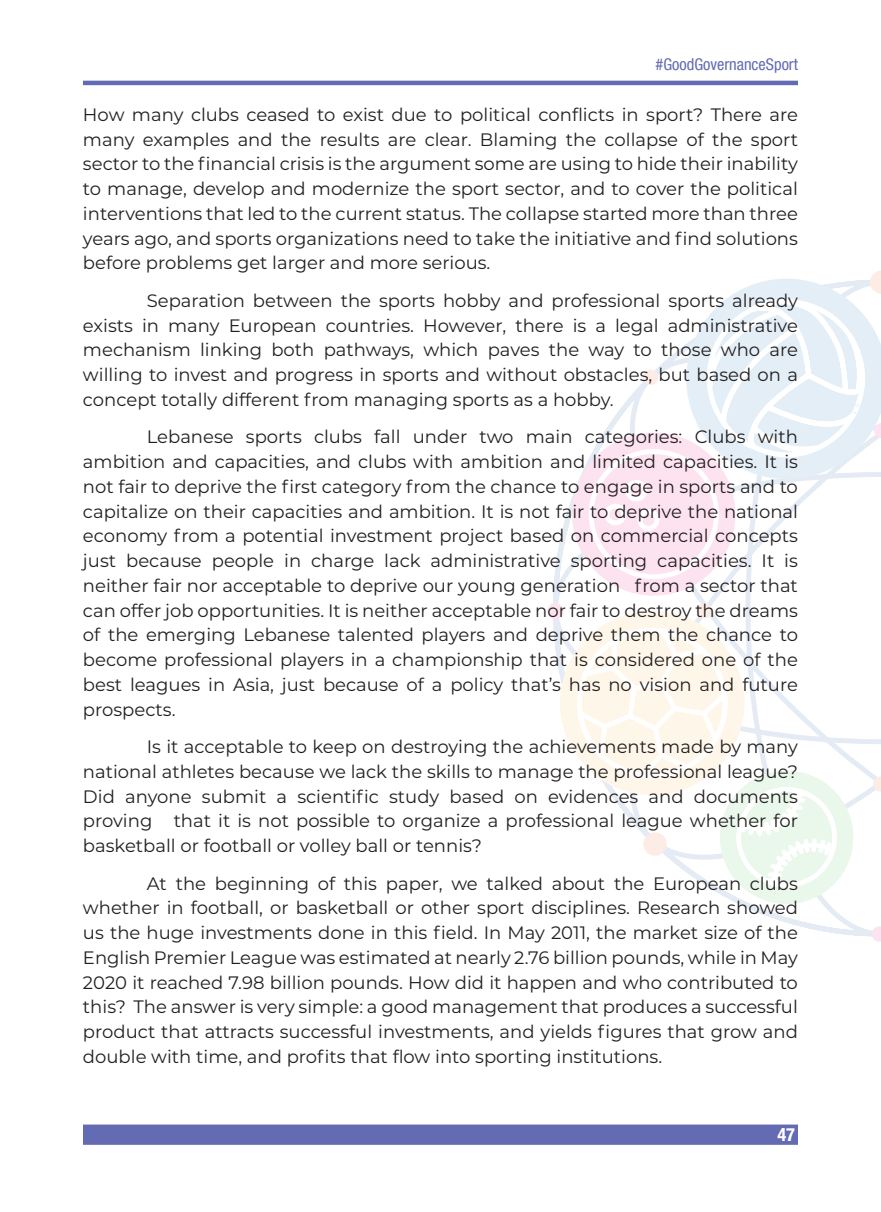
<style>
.page{position:relative;width:881px;height:1212px;background:#fff}
.page>*{position:absolute;margin:0;border:0;box-sizing:border-box;transform-origin:0 0}
.t1{font:700 20.25px "Helv Cyr Condensed";color:#fff}
.t2{font:18px/24.8px "Montserrat";color:#231f20;text-align:justify}
.t3{font:18px "Helv Cyr Condensed";color:#636bb2}
</style>
<div class="page">
<svg style="left:547px;top:598px;width:20px;height:139px"></svg>
<svg style="left:567px;top:271px;width:313px;height:671px"></svg>
<hr style="left:83px;top:81px;width:714px;height:4px;background:#636bb2">
<div style="left:83px;top:1124px;width:714px;height:21px;background:#636bb2"></div>
<p class="t3" style="left:655px;top:55px;width:144px">#GoodGovernanceSport</p>
<p class="t2" style="left:83px;top:101px;width:716px">How many clubs ceased to exist due to political conflicts in sport? There are many examples and the results are clear. Blaming the collapse of the sport sector to the financial crisis is the argument some are using to hide their inability to manage, develop and modernize the sport sector, and to cover the political interventions that led to the current status. The collapse started more than three years ago, and sports organizations need to take the initiative and find solutions before problems get larger and more serious.</p>
<p class="t2" style="left:83px;top:287px;width:716px;text-indent:64px">Separation between the sports hobby and professional sports already exists in many European countries. However, there is a legal administrative mechanism linking both pathways, which paves the way to those who are willing to invest and progress in sports and without obstacles, but based on a concept totally different from managing sports as a hobby.</p>
<p class="t2" style="left:83px;top:424px;width:716px;text-indent:64px">Lebanese sports clubs fall under two main categories: Clubs with ambition and capacities, and clubs with ambition and limited capacities. It is not fair to deprive the first category from the chance to engage in sports and to capitalize on their capacities and ambition. It is not fair to deprive the national economy from a potential investment project based on commercial concepts just because people in charge lack administrative sporting capacities. It is neither fair nor acceptable to deprive our young generation from a sector that can offer job opportunities. It is neither acceptable nor fair to destroy the dreams of the emerging Lebanese talented players and deprive them the chance to become professional players in a championship that is considered one of the best leagues in Asia, just because of a policy that’s has no vision and future prospects.</p>
<p class="t2" style="left:83px;top:734px;width:716px;text-indent:64px">Is it acceptable to keep on destroying the achievements made by many national athletes because we lack the skills to manage the professional league?<br>Did anyone submit a scientific study based on evidences and documents proving that it is not possible to organize a professional league whether for basketball or football or volley ball or tennis?</p>
<p class="t2" style="left:83px;top:870px;width:716px;text-indent:64px">At the beginning of this paper, we talked about the European clubs whether in football, or basketball or other sport disciplines. Research showed us the huge investments done in this field. In May 2011, the market size of the English Premier League was estimated at nearly 2.76 billion pounds, while in May 2020 it reached 7.98 billion pounds. How did it happen and who contributed to this? The answer is very simple: a good management that produces a successful product that attracts successful investments, and yields figures that grow and double with time, and profits that flow into sporting institutions.</p>
<p class="t1" style="left:777px;top:1124px;width:19px">47</p>
</div>
